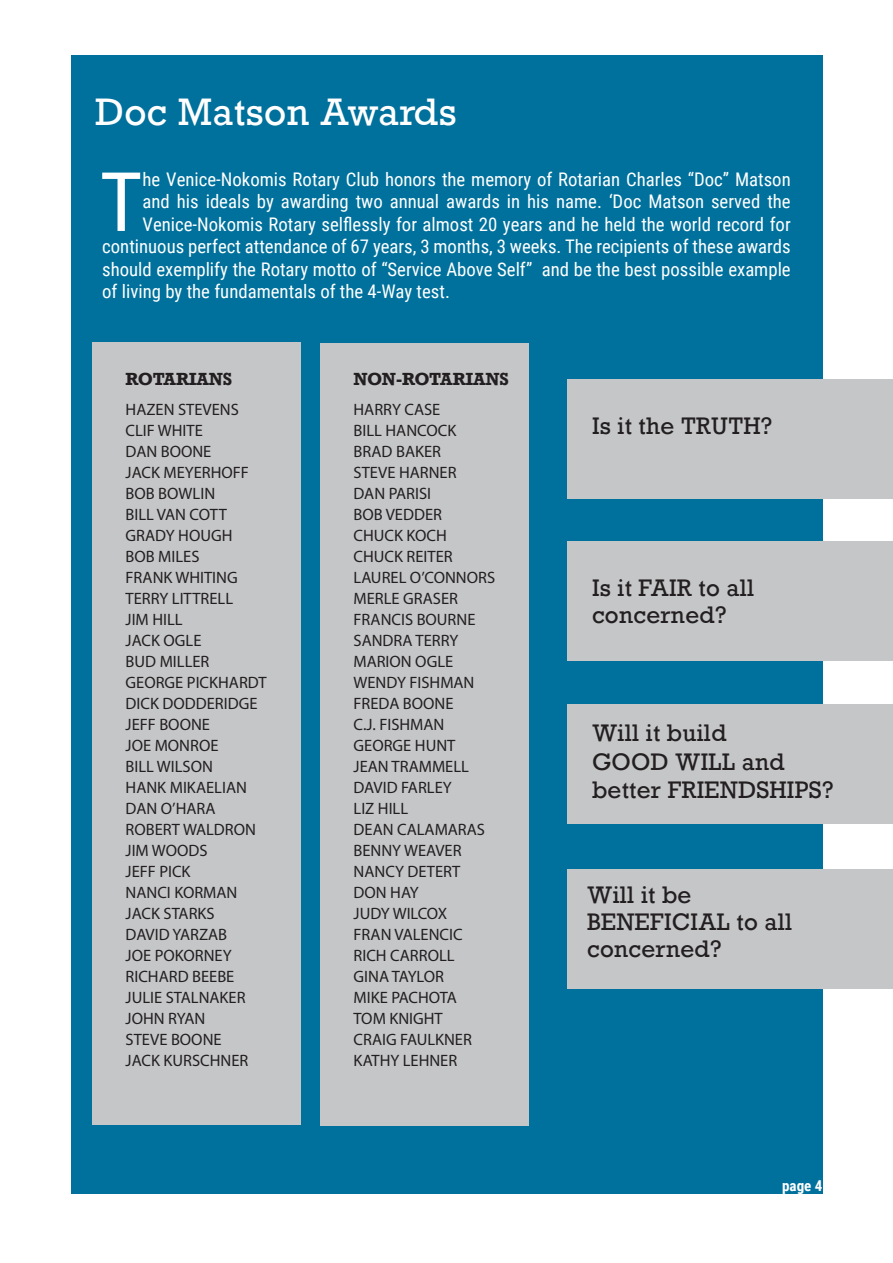
<style>
.page{position:relative;width:893px;height:1263px;background:#fff}
.page>*{position:absolute;margin:0;border:0;box-sizing:border-box;transform-origin:0 0}
.Left_Justify_Drop_Caps{font:82.05px "Roboto Condensed";color:#fff}
.Left{font:36px "Rockwell";letter-spacing:.01em;color:#fff}
.Left-2{font:22.5px/27px "Rockwell";letter-spacing:.01em;color:#231f20}
.Left_Justify_Drop_Caps-2{font:18.75px "Roboto Condensed";color:#fff}
.t1{font:16.5px "Myriad Pro";color:#231f20}
.t2{font:700 16.5px "Rockwell";letter-spacing:-.015em;color:#231f20}
.Center{font:700 15px "Roboto Condensed";color:#fff}
</style>
<div class="page">
<div style="left:70px;top:55px;width:752px;height:1139px;background:#00719c"></div>
<div style="left:567px;top:379px;width:326px;height:120px;background:#c5c6c8"></div>
<div style="left:567px;top:705px;width:326px;height:119px;background:#c5c6c8"></div>
<div style="left:567px;top:541px;width:326px;height:119px;background:#c5c6c8"></div>
<div style="left:567px;top:869px;width:326px;height:120px;background:#c5c6c8"></div>
<div style="left:93px;top:342px;width:208px;height:783px;background:#c5c6c8"></div>
<div style="left:321px;top:343px;width:208px;height:782px;background:#c5c6c8"></div>
<p class="Left" style="left:96px;top:90px;width:363px">Doc Matson Awards</p>
<p class="Left_Justify_Drop_Caps" style="left:100px;top:144px;width:44px">T</p>
<p class="Left_Justify_Drop_Caps-2" style="left:143px;top:166px;width:650px">he Venice-Nokomis Rotary Club honors the memory of Rotarian Charles “Doc” Matson</p>
<p class="Left_Justify_Drop_Caps-2" style="left:143px;top:189px;width:650px">and his ideals by awarding two annual awards in his name. ‘Doc Matson served the</p>
<p class="Left_Justify_Drop_Caps-2" style="left:143px;top:211px;width:650px">Venice-Nokomis Rotary selflessly for almost 20 years and he held the world record for</p>
<p class="Left_Justify_Drop_Caps-2" style="left:102px;top:234px;width:690px">continuous perfect attendance of 67 years, 3 months, 3 weeks. The recipients of these awards</p>
<p class="Left_Justify_Drop_Caps-2" style="left:102px;top:256px;width:690px">should exemplify the Rotary motto of “Service Above Self” and be the best possible example</p>
<p class="Left_Justify_Drop_Caps-2" style="left:102px;top:279px;width:349px">of living by the fundamentals of the 4-Way test.</p>
<p class="t2" style="left:126px;top:368px;width:108px">ROTARIANS</p>
<p class="t1" style="left:126px;top:399px;width:115px">HAZEN STEVENS</p>
<p class="t1" style="left:126px;top:420px;width:79px">CLIF WHITE</p>
<p class="t1" style="left:126px;top:441px;width:87px">DAN BOONE</p>
<p class="t1" style="left:126px;top:462px;width:125px">JACK MEYERHOFF</p>
<p class="t1" style="left:126px;top:483px;width:91px">BOB BOWLIN</p>
<p class="t1" style="left:126px;top:504px;width:103px">BILL VAN COTT</p>
<p class="t1" style="left:126px;top:525px;width:108px">GRADY HOUGH</p>
<p class="t1" style="left:126px;top:546px;width:76px">BOB MILES</p>
<p class="t1" style="left:126px;top:567px;width:114px">FRANK WHITING</p>
<p class="t1" style="left:126px;top:588px;width:109px">TERRY LITTRELL</p>
<p class="t1" style="left:126px;top:609px;width:59px">JIM HILL</p>
<p class="t1" style="left:126px;top:630px;width:77px">JACK OGLE</p>
<p class="t1" style="left:126px;top:651px;width:85px">BUD MILLER</p>
<p class="t1" style="left:126px;top:672px;width:143px">GEORGE PICKHARDT</p>
<p class="t1" style="left:126px;top:693px;width:133px">DICK DODDERIDGE</p>
<p class="t1" style="left:126px;top:714px;width:86px">JEFF BOONE</p>
<p class="t1" style="left:126px;top:735px;width:94px">JOE MONROE</p>
<p class="t1" style="left:126px;top:756px;width:89px">BILL WILSON</p>
<p class="t1" style="left:126px;top:777px;width:123px">HANK MIKAELIAN</p>
<p class="t1" style="left:126px;top:798px;width:92px">DAN O’HARA</p>
<p class="t1" style="left:126px;top:819px;width:132px">ROBERT WALDRON</p>
<p class="t1" style="left:126px;top:840px;width:84px">JIM WOODS</p>
<p class="t1" style="left:126px;top:861px;width:67px">JEFF PICK</p>
<p class="t1" style="left:126px;top:882px;width:113px">NANCI KORMAN</p>
<p class="t1" style="left:126px;top:903px;width:91px">JACK STARKS</p>
<p class="t1" style="left:126px;top:924px;width:103px">DAVID YARZAB</p>
<p class="t1" style="left:126px;top:945px;width:108px">JOE POKORNEY</p>
<p class="t1" style="left:126px;top:966px;width:110px">RICHARD BEEBE</p>
<p class="t1" style="left:126px;top:987px;width:122px">JULIE STALNAKER</p>
<p class="t1" style="left:126px;top:1008px;width:81px">JOHN RYAN</p>
<p class="t1" style="left:126px;top:1029px;width:98px">STEVE BOONE</p>
<p class="t1" style="left:126px;top:1050px;width:124px">JACK KURSCHNER</p>
<p class="t2" style="left:354px;top:369px;width:157px">NON-ROTARIANS</p>
<p class="t1" style="left:354px;top:400px;width:88px">HARRY CASE</p>
<p class="t1" style="left:354px;top:421px;width:104px">BILL HANCOCK</p>
<p class="t1" style="left:354px;top:442px;width:89px">BRAD BAKER</p>
<p class="t1" style="left:354px;top:463px;width:105px">STEVE HARNER</p>
<p class="t1" style="left:354px;top:484px;width:79px">DAN PARISI</p>
<p class="t1" style="left:354px;top:505px;width:90px">BOB VEDDER</p>
<p class="t1" style="left:354px;top:526px;width:95px">CHUCK KOCH</p>
<p class="t1" style="left:354px;top:547px;width:101px">CHUCK REITER</p>
<p class="t1" style="left:354px;top:568px;width:143px">LAUREL O’CONNORS</p>
<p class="t1" style="left:354px;top:589px;width:106px">MERLE GRASER</p>
<p class="t1" style="left:354px;top:610px;width:123px">FRANCIS BOURNE</p>
<p class="t1" style="left:354px;top:631px;width:106px">SANDRA TERRY</p>
<p class="t1" style="left:354px;top:652px;width:101px">MARION OGLE</p>
<p class="t1" style="left:354px;top:673px;width:122px">WENDY FISHMAN</p>
<p class="t1" style="left:354px;top:694px;width:102px">FREDA BOONE</p>
<p class="t1" style="left:354px;top:715px;width:92px">C.J. FISHMAN</p>
<p class="t1" style="left:354px;top:736px;width:103px">GEORGE HUNT</p>
<p class="t1" style="left:354px;top:757px;width:117px">JEAN TRAMMELL</p>
<p class="t1" style="left:354px;top:778px;width:100px">DAVID FARLEY</p>
<p class="t1" style="left:354px;top:799px;width:56px">LIZ HILL</p>
<p class="t1" style="left:354px;top:820px;width:133px">DEAN CALAMARAS</p>
<p class="t1" style="left:354px;top:841px;width:109px">BENNY WEAVER</p>
<p class="t1" style="left:354px;top:862px;width:108px">NANCY DETERT</p>
<p class="t1" style="left:354px;top:883px;width:67px">DON HAY</p>
<p class="t1" style="left:354px;top:904px;width:95px">JUDY WILCOX</p>
<p class="t1" style="left:354px;top:925px;width:111px">FRAN VALENCIC</p>
<p class="t1" style="left:354px;top:946px;width:103px">RICH CARROLL</p>
<p class="t1" style="left:354px;top:967px;width:92px">GINA TAYLOR</p>
<p class="t1" style="left:354px;top:988px;width:105px">MIKE PACHOTA</p>
<p class="t1" style="left:354px;top:1009px;width:91px">TOM KNIGHT</p>
<p class="t1" style="left:354px;top:1030px;width:120px">CRAIG FAULKNER</p>
<p class="t1" style="left:354px;top:1051px;width:105px">KATHY LEHNER</p>
<p class="Left-2" style="left:592px;top:413px;width:182px">Is it the TRUTH?</p>
<p class="Left-2" style="left:592px;top:574px;width:164px">Is it FAIR to all concerned?</p>
<p class="Left-2" style="left:592px;top:720px;width:136px">Will it build</p>
<p class="Left-2" style="left:592px;top:748px;width:194px">GOOD WILL and</p>
<p class="Left-2" style="left:592px;top:777px;width:243px">better FRIENDSHIPS?</p>
<p class="Left-2" style="left:587px;top:882px;width:207px">Will it be<br>BENEFICIAL to all concerned?</p>
<p class="Center" style="left:782px;top:1175px;width:42px">page 4</p>
</div>
